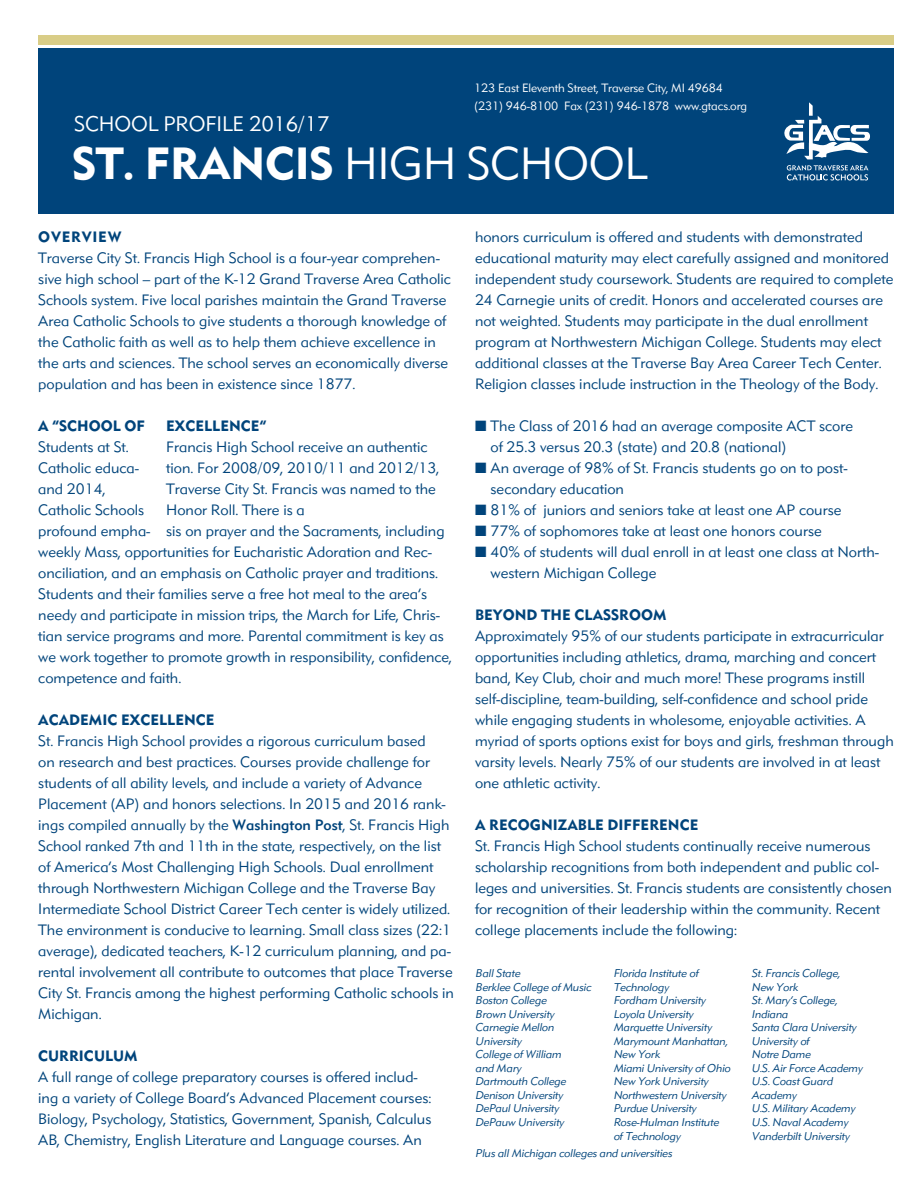
<style>
.page{position:relative;width:923px;height:1193px;background:#fff}
.page>*{position:absolute;margin:0;border:0;box-sizing:border-box;transform-origin:0 0}
.t1{font:700 45px "Metro Sans";letter-spacing:-.01em;color:#fff}
.t2{font:300 21px "Metro Sans";letter-spacing:-.01em;color:#fff}
.t3{font:300 15px/21px "Metro Sans";color:#00447b}
.t4{font:700 15px "Metro Sans";color:#00447b}
.t5{font:700 15px "Metro Sans";letter-spacing:.05em;color:#00447b}
.t6{font:300 12px/18px "Metro Sans";letter-spacing:-.01em;color:#fff}
.t7{font:italic 300 11.25px/13.5px "Metro Sans";color:#00447b}
.s1{font-weight:300}
.s2{font-weight:500}
</style>
<div class="page">
<div style="left:38px;top:49px;width:855px;height:165px;background:#00447b"></div>
<div style="left:38px;top:35px;width:855px;height:9px;background:#d9cd87"></div>
<svg style="left:784px;top:102px;width:86px;height:57px"></svg>
<svg style="left:786px;top:165px;width:82px;height:15px"></svg>
<p class="t2" style="left:74px;top:111px;width:257px">SCHOOL PROFILE 2016/17</p>
<p class="t6" style="left:474px;top:79px;width:274px">123 East Eleventh Street, Traverse City, MI 49684 (231) 946-8100 Fax (231) 946-1878 www.gtacs.org</p>
<p class="t1" style="left:72px;top:136px;width:577px">ST. FRANCIS <span class="s1">HIGH SCHOOL</span></p>
<p class="t5" style="left:38px;top:227px;width:85px">OVERVIEW</p>
<p class="t3" style="left:38px;top:247px;width:414px">Traverse City St. Francis High School is a four-year comprehen&shy;sive high school – part of the K-12 Grand Traverse Area Catholic Schools system. Five local parishes maintain the Grand Traverse Area Catholic Schools to give students a thorough knowledge of the Catholic faith as well as to help them achieve excellence in the arts and sciences. The school serves an economically diverse population and has been in existence since 1877.</p>
<p class="t4" style="left:38px;top:416px;width:108px">A “SCHOOL OF</p>
<p class="t4" style="left:166px;top:416px;width:102px">EXCELLENCE”</p>
<p class="t3" style="left:38px;top:436px;width:92px">Students at St.</p>
<p class="t3" style="left:166px;top:436px;width:263px">Francis High School receive an authentic</p>
<p class="t3" style="left:38px;top:457px;width:102px">Catholic educa-</p>
<p class="t3" style="left:166px;top:457px;width:275px">tion. For 2008/09, 2010/11 and 2012/13,</p>
<p class="t3" style="left:38px;top:478px;width:69px">and 2014,</p>
<p class="t3" style="left:166px;top:478px;width:271px">Traverse City St. Francis was named to the</p>
<p class="t3" style="left:38px;top:499px;width:108px">Catholic Schools</p>
<p class="t3" style="left:38px;top:499px;width:415px;text-indent:128px">Honor Roll. There is a<br>profound empha- sis on prayer and the Sacraments, including weekly Mass, opportunities for Eucharistic Adoration and Rec&shy;onciliation, and an emphasis on Catholic prayer and traditions.<br>Students and their families serve a free hot meal to the area’s needy and participate in mission trips, the March for Life, Chris&shy;tian service programs and more. Parental commitment is key as we work together to promote growth in responsibility, confidence, competence and faith.</p>
<p class="t4" style="left:38px;top:710px;width:178px">ACADEMIC EXCELLENCE</p>
<p class="t3" style="left:38px;top:730px;width:417px">St. Francis High School provides a rigorous curriculum based<br>on research and best practices. Courses provide challenge for students of all ability levels, and include a variety of Advance Placement (AP) and honors selections. In 2015 and 2016 rank&shy;ings compiled annually by the <span class="s2">Washington Post</span>, St. Francis High School ranked 7th and 11th in the state, respectively, on the list of America’s Most Challenging High Schools. Dual enrollment through Northwestern Michigan College and the Traverse Bay Intermediate School District Career Tech center is widely utilized.<br>The environment is conducive to learning. Small class sizes (22:1 average), dedicated teachers, K-12 curriculum planning, and pa&shy;rental involvement all contribute to outcomes that place Traverse City St. Francis among the highest performing Catholic schools in Michigan.</p>
<p class="t4" style="left:38px;top:1046px;width:101px">CURRICULUM</p>
<p class="t3" style="left:38px;top:1066px;width:394px">A full range of college preparatory courses is offered includ&shy;ing a variety of College Board’s Advanced Placement courses:<br>Biology, Psychology, Statistics, Government, Spanish, Calculus AB, Chemistry, English Literature and Language courses. An</p>
<p class="t3" style="left:475px;top:226px;width:420px">honors curriculum is offered and students with demonstrated educational maturity may elect carefully assigned and monitored independent study coursework. Students are required to complete 24 Carnegie units of credit. Honors and accelerated courses are not weighted. Students may participate in the dual enrollment program at Northwestern Michigan College. Students may elect additional classes at the Traverse Bay Area Career Tech Center.<br>Religion classes include instruction in the Theology of the Body.</p>
<p class="t3" style="left:490px;top:415px;width:364px;text-indent:-16px">■ The Class of 2016 had an average composite ACT score of 25.3 versus 20.3 (state) and 20.8 (national)</p>
<p class="t3" style="left:490px;top:457px;width:359px;text-indent:-16px">■ An average of 98% of St. Francis students go on to post&shy;secondary education</p>
<p class="t3" style="left:475px;top:499px;width:368px">■ 81% of juniors and seniors take at least one AP course</p>
<p class="t3" style="left:475px;top:520px;width:348px">■ 77% of sophomores take at least one honors course</p>
<p class="t3" style="left:490px;top:541px;width:390px;text-indent:-16px">■ 40% of students will dual enroll in at least one class at North&shy;western Michigan College</p>
<p class="t4" style="left:475px;top:605px;width:193px">BEYOND THE CLASSROOM</p>
<p class="t3" style="left:475px;top:625px;width:420px">Approximately 95% of our students participate in extracurricular opportunities including athletics, drama, marching and concert band, Key Club, choir and much more! These programs instill self-discipline, team-building, self-confidence and school pride while engaging students in wholesome, enjoyable activities. A myriad of sports options exist for boys and girls, freshman through varsity levels. Nearly 75% of our students are involved in at least one athletic activity.</p>
<p class="t4" style="left:475px;top:815px;width:225px">A RECOGNIZABLE DIFFERENCE</p>
<p class="t3" style="left:475px;top:835px;width:418px">St. Francis High School students continually receive numerous scholarship recognitions from both independent and public col&shy;leges and universities. St. Francis students are consistently chosen for recognition of their leadership within the community. Recent college placements include the following:</p>
<p class="t7" style="left:475px;top:966px;width:46px">Ball State</p>
<p class="t7" style="left:475px;top:980px;width:117px">Berklee College of Music</p>
<p class="t7" style="left:475px;top:993px;width:72px">Boston College</p>
<p class="t7" style="left:475px;top:1007px;width:80px">Brown University</p>
<p class="t7" style="left:475px;top:1020px;width:80px">Carnegie Mellon<br>University</p>
<p class="t7" style="left:475px;top:1047px;width:87px">College of William and Mary</p>
<p class="t7" style="left:475px;top:1074px;width:92px">Dartmouth College</p>
<p class="t7" style="left:475px;top:1088px;width:89px">Denison University</p>
<p class="t7" style="left:475px;top:1101px;width:85px">DePaul University</p>
<p class="t7" style="left:475px;top:1115px;width:90px">DePauw University</p>
<p class="t7" style="left:751px;top:966px;width:90px">St. Francis College,<br>New York</p>
<p class="t7" style="left:751px;top:993px;width:88px">St. Mary’s College,<br>Indiana</p>
<p class="t7" style="left:751px;top:1020px;width:106px">Santa Clara University</p>
<p class="t7" style="left:751px;top:1034px;width:60px">University of<br>Notre Dame</p>
<p class="t7" style="left:751px;top:1061px;width:112px">U.S. Air Force Academy</p>
<p class="t7" style="left:751px;top:1074px;width:82px">U.S. Coast Guard<br>Academy</p>
<p class="t7" style="left:751px;top:1101px;width:105px">U.S. Military Academy</p>
<p class="t7" style="left:751px;top:1115px;width:98px">U.S. Naval Academy</p>
<p class="t7" style="left:751px;top:1128px;width:99px">Vanderbilt University</p>
<p class="t7" style="left:613px;top:966px;width:86px">Florida Institute of<br>Technology</p>
<p class="t7" style="left:613px;top:993px;width:94px">Fordham University</p>
<p class="t7" style="left:613px;top:1007px;width:81px">Loyola University</p>
<p class="t7" style="left:613px;top:1020px;width:100px">Marquette University</p>
<p class="t7" style="left:613px;top:1034px;width:116px">Marymount Manhattan,</p>
<p class="t7" style="left:613px;top:1047px;width:48px">New York</p>
<p class="t7" style="left:613px;top:1061px;width:118px">Miami University of Ohio</p>
<p class="t7" style="left:613px;top:1074px;width:96px">New York University</p>
<p class="t7" style="left:613px;top:1088px;width:114px">Northwestern University</p>
<p class="t7" style="left:613px;top:1101px;width:84px">Purdue University</p>
<p class="t7" style="left:613px;top:1115px;width:107px">Rose-Hulman Institute of Technology</p>
<p class="t7" style="left:475px;top:1146px;width:198px">Plus all Michigan colleges and universities</p>
</div>
